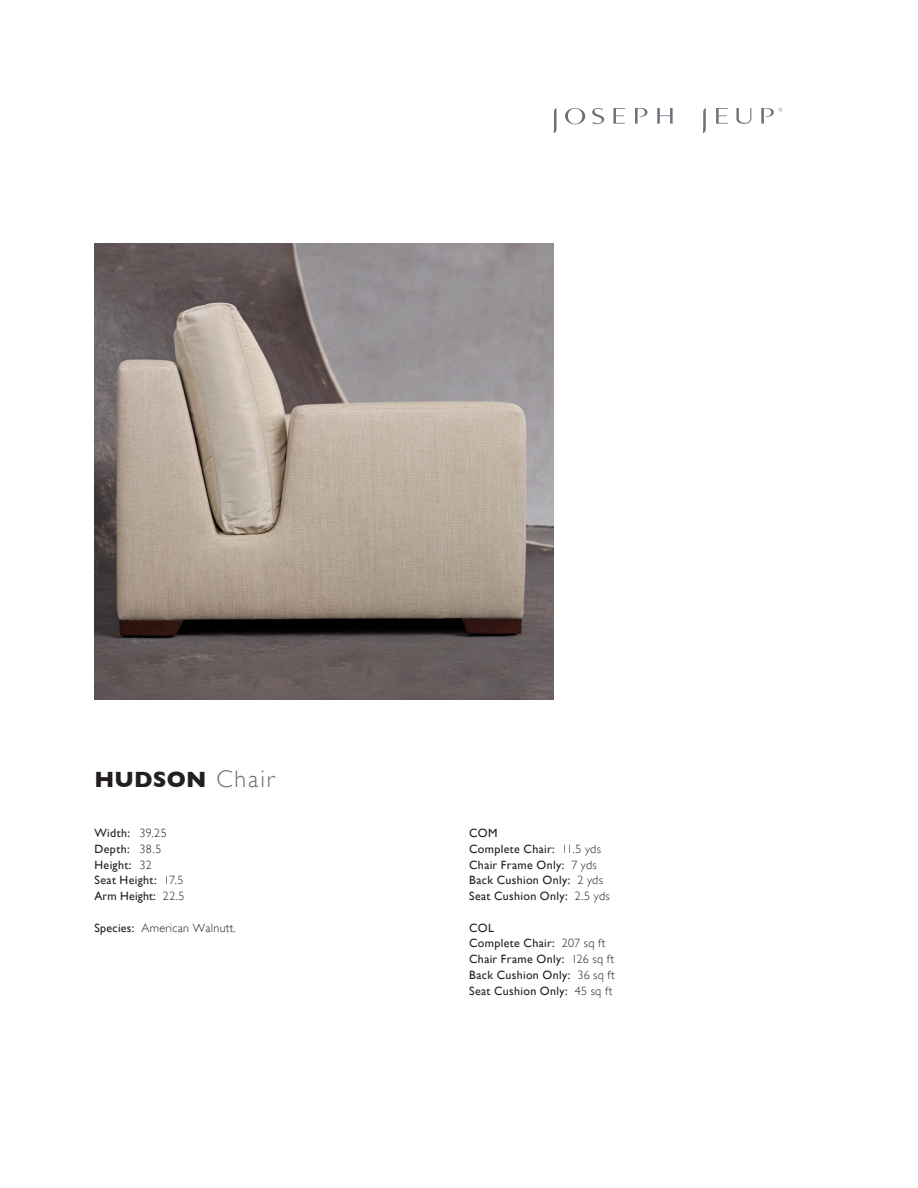
<style>
.page{position:relative;width:918px;height:1188px;background:#fff}
.page>*{position:absolute;margin:0;border:0;box-sizing:border-box;transform-origin:0 0}
.Double_TearSht{font:700 22.5px "Gill Sans";letter-spacing:.01em;color:#231f20}
.Double_TearSht-2{font:12px/15.8px "Gill Sans";letter-spacing:.025em;color:#231f20}
.Double_TearSht-3{font:300 12px "Gill Sans";letter-spacing:.03em;color:#231f20}
.s1{font-weight:300;font-size:24px;color:#6c6d70}
.s2{font-weight:300}
.s3{font-weight:400}
</style>
<div class="page">
<svg style="left:592px;top:108px;width:12px;height:16px"></svg>
<svg style="left:736px;top:108px;width:15px;height:16px"></svg>
<svg style="left:565px;top:108px;width:20px;height:16px"></svg>
<svg style="left:613px;top:108px;width:12px;height:16px"></svg>
<svg style="left:554px;top:108px;width:3px;height:25px"></svg>
<svg style="left:703px;top:108px;width:3px;height:25px"></svg>
<svg style="left:716px;top:108px;width:12px;height:16px"></svg>
<svg style="left:657px;top:108px;width:16px;height:16px"></svg>
<svg style="left:635px;top:108px;width:13px;height:16px"></svg>
<svg style="left:761px;top:108px;width:21px;height:16px"></svg>
<img style="left:94px;top:243px;width:460px;height:456px">
<p class="Double_TearSht" style="left:94px;top:766px;width:182px">HUDSON <span class="s1">Chair</span></p>
<p class="Double_TearSht-2" style="left:94px;top:825px;width:92px">Width: <span class="s2">39.25<br></span>Depth: <span class="s2">38.5<br></span>Height: <span class="s2">32<br></span>Seat Height: <span class="s2">17.5<br></span>Arm Height: <span class="s2">22.5</span></p>
<p class="Double_TearSht-3" style="left:95px;top:921px;width:143px"><span class="s3">Species:</span> American Walnutt.</p>
<p class="Double_TearSht-2" style="left:469px;top:825px;width:30px">COM</p>
<p class="Double_TearSht-2" style="left:469px;top:841px;width:133px">Complete Chair: <span class="s2">11.5 yds</span></p>
<p class="Double_TearSht-2" style="left:469px;top:857px;width:129px">Chair Frame Only: <span class="s2">7 yds</span></p>
<p class="Double_TearSht-2" style="left:469px;top:872px;width:135px">Back Cushion Only: <span class="s2">2 yds</span></p>
<p class="Double_TearSht-2" style="left:469px;top:888px;width:142px">Seat Cushion Only: <span class="s2">2.5 yds</span></p>
<p class="Double_TearSht-2" style="left:469px;top:920px;width:26px">COL</p>
<p class="Double_TearSht-2" style="left:469px;top:935px;width:138px">Complete Chair: <span class="s2">207 sq ft</span></p>
<p class="Double_TearSht-2" style="left:469px;top:951px;width:147px">Chair Frame Only: <span class="s2">126 sq ft</span></p>
<p class="Double_TearSht-2" style="left:469px;top:967px;width:147px">Back Cushion Only: <span class="s2">36 sq ft</span></p>
<p class="Double_TearSht-2" style="left:469px;top:983px;width:145px">Seat Cushion Only: <span class="s2">45 sq ft</span></p>
</div>
